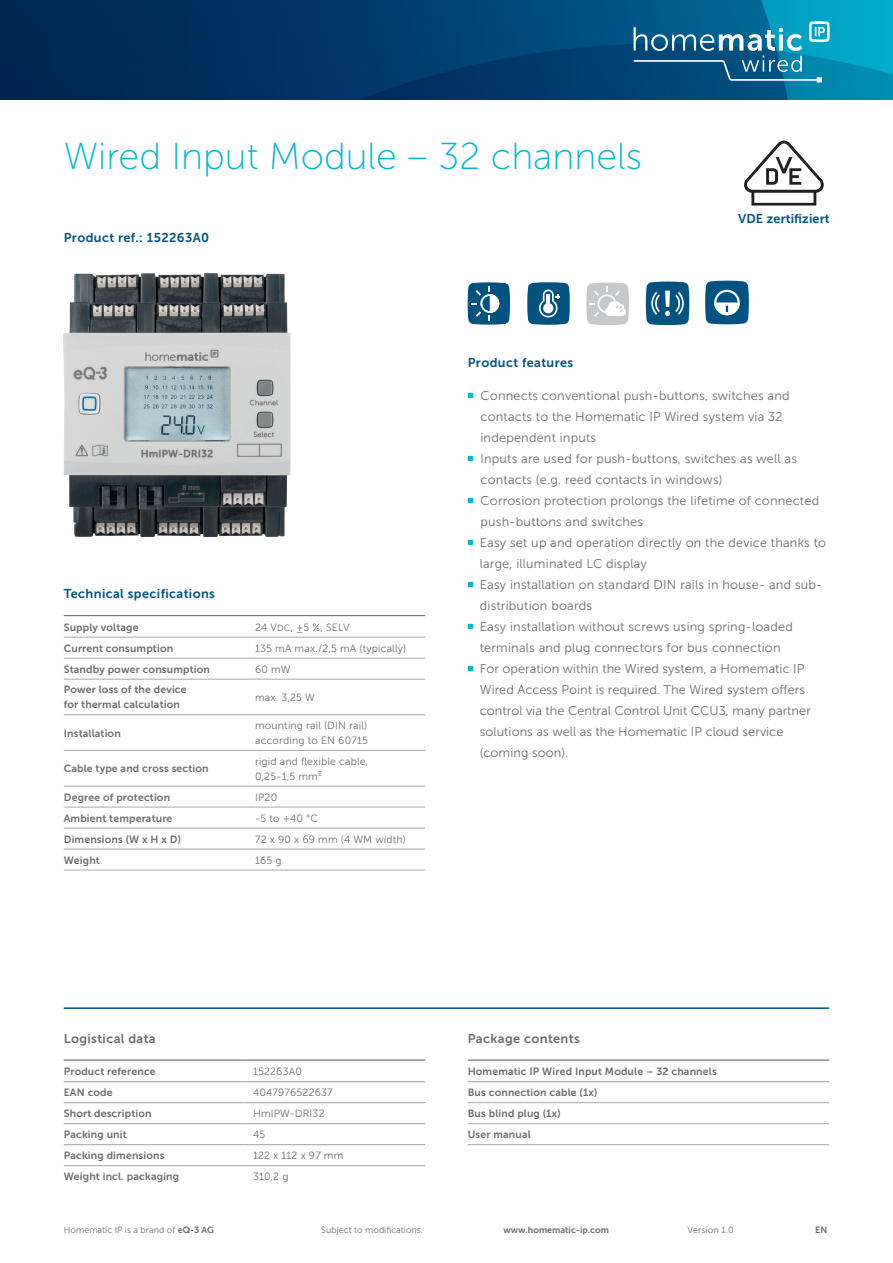
<style>
.page{position:relative;width:893px;height:1263px;background:#fff}
.page>*{position:absolute;margin:0;border:0;box-sizing:border-box;transform-origin:0 0}
.Headline{font:37.5px "Museo Sans 100";color:#00b7ce}
.Fließtext{font:12.75px/21px "Museo Sans 300";letter-spacing:.015em;color:#6c6d70}
.Zwischenüberschrift{font:12.75px "Museo Sans 700";letter-spacing:.03em;color:#005381}
.Subheadline{font:12.75px "Museo Sans 700";letter-spacing:.03em;color:#6c6d70}
.Subheadline-2{font:12.75px "Museo Sans 700";letter-spacing:.03em;color:#005381}
.Zwischenüberschrift-2{font:12.75px "Museo Sans 700";letter-spacing:.01em;color:#005381}
.Tabelle_bold_700{font:10.5px "Museo Sans 700";letter-spacing:.015em;color:#6c6d70}
.Tabelle_regular_300{font:10.5px/15px "Museo Sans 300";letter-spacing:.015em;color:#6c6d70}
.Fußnote{font:9px "Museo Sans 300";color:#6c6d70}
.Fußnote-2{font:9px "Museo Sans 700";color:#6c6d70}
.s1{font-size:9px}
.s2{font-family:"Museo Sans 700"}
</style>
<div class="page">
<hr style="left:64px;top:1007px;width:765px;height:2px;background:#005381">
<svg style="left:705px;top:281px;width:44px;height:43px"></svg>
<svg style="left:646px;top:282px;width:43px;height:43px"></svg>
<svg style="left:468px;top:282px;width:42px;height:43px"></svg>
<svg style="left:527px;top:282px;width:43px;height:43px"></svg>
<svg style="left:586px;top:283px;width:43px;height:42px"></svg>
<svg style="left:468px;top:393px;width:5px;height:5px"></svg>
<svg style="left:468px;top:456px;width:5px;height:5px"></svg>
<svg style="left:468px;top:498px;width:5px;height:5px"></svg>
<svg style="left:468px;top:540px;width:5px;height:5px"></svg>
<svg style="left:468px;top:582px;width:5px;height:5px"></svg>
<svg style="left:468px;top:624px;width:5px;height:5px"></svg>
<svg style="left:468px;top:666px;width:5px;height:5px"></svg>
<hr style="left:64px;top:615px;width:191px;height:1px;background:#6c6d70">
<hr style="left:255px;top:615px;width:170px;height:1px;background:#6c6d70">
<hr style="left:64px;top:637px;width:191px;height:1px;background:#a8a9ad">
<hr style="left:255px;top:637px;width:170px;height:1px;background:#a8a9ad">
<hr style="left:64px;top:658px;width:191px;height:1px;background:#a8a9ad">
<hr style="left:255px;top:658px;width:170px;height:1px;background:#a8a9ad">
<hr style="left:64px;top:679px;width:191px;height:1px;background:#a8a9ad">
<hr style="left:255px;top:679px;width:170px;height:1px;background:#a8a9ad">
<hr style="left:64px;top:714px;width:191px;height:1px;background:#a8a9ad">
<hr style="left:255px;top:714px;width:170px;height:1px;background:#a8a9ad">
<hr style="left:64px;top:750px;width:191px;height:1px;background:#a8a9ad">
<hr style="left:255px;top:750px;width:170px;height:1px;background:#a8a9ad">
<hr style="left:64px;top:786px;width:191px;height:1px;background:#a8a9ad">
<hr style="left:255px;top:786px;width:170px;height:1px;background:#a8a9ad">
<hr style="left:64px;top:807px;width:191px;height:1px;background:#a8a9ad">
<hr style="left:255px;top:807px;width:170px;height:1px;background:#a8a9ad">
<hr style="left:64px;top:828px;width:191px;height:1px;background:#a8a9ad">
<hr style="left:255px;top:828px;width:170px;height:1px;background:#a8a9ad">
<hr style="left:64px;top:849px;width:191px;height:1px;background:#a8a9ad">
<hr style="left:255px;top:849px;width:170px;height:1px;background:#a8a9ad">
<hr style="left:64px;top:870px;width:191px;height:1px;background:#a8a9ad">
<hr style="left:255px;top:870px;width:170px;height:1px;background:#a8a9ad">
<hr style="left:468px;top:1081px;width:361px;height:1px;background:#a8a9ad">
<hr style="left:468px;top:1102px;width:361px;height:1px;background:#a8a9ad">
<hr style="left:468px;top:1123px;width:361px;height:1px;background:#a8a9ad">
<hr style="left:468px;top:1144px;width:361px;height:1px;background:#a8a9ad">
<hr style="left:468px;top:1059px;width:361px;height:2px;background:#6c6d70">
<hr style="left:64px;top:1081px;width:180px;height:1px;background:#a8a9ad">
<hr style="left:244px;top:1081px;width:181px;height:1px;background:#a8a9ad">
<hr style="left:64px;top:1102px;width:180px;height:1px;background:#a8a9ad">
<hr style="left:244px;top:1102px;width:181px;height:1px;background:#a8a9ad">
<hr style="left:64px;top:1123px;width:180px;height:1px;background:#a8a9ad">
<hr style="left:244px;top:1123px;width:181px;height:1px;background:#a8a9ad">
<hr style="left:64px;top:1144px;width:180px;height:1px;background:#a8a9ad">
<hr style="left:244px;top:1144px;width:181px;height:1px;background:#a8a9ad">
<hr style="left:64px;top:1165px;width:180px;height:1px;background:#a8a9ad">
<hr style="left:244px;top:1165px;width:181px;height:1px;background:#a8a9ad">
<hr style="left:64px;top:1059px;width:180px;height:2px;background:#6c6d70">
<hr style="left:244px;top:1059px;width:181px;height:2px;background:#6c6d70">
<img style="left:64px;top:273px;width:226px;height:263px">
<svg style="left:744px;top:141px;width:80px;height:65px"></svg>
<img style="left:0;top:0;width:893px;height:99px">
<svg style="left:634px;top:21px;width:196px;height:61px"></svg>
<p class="Headline" style="left:64px;top:136px;width:580px">Wired Input Module – 32 channels</p>
<p class="Subheadline-2" style="left:64px;top:231px;width:147px">Product ref.: 152263A0</p>
<p class="Zwischenüberschrift-2" style="left:738px;top:212px;width:93px">VDE zertifiziert</p>
<p class="Zwischenüberschrift" style="left:64px;top:587px;width:153px">Technical specifications</p>
<p class="Tabelle_bold_700" style="left:64px;top:621px;width:76px">Supply voltage</p>
<p class="Tabelle_regular_300" style="left:255px;top:619px;width:96px">24 V<span class="s1">DC</span>, ±5 %, SELV</p>
<p class="Tabelle_bold_700" style="left:64px;top:642px;width:111px">Current consumption</p>
<p class="Tabelle_regular_300" style="left:255px;top:640px;width:153px">135 mA max./2,5 mA (typically)</p>
<p class="Tabelle_bold_700" style="left:64px;top:663px;width:148px">Standby power consumption</p>
<p class="Tabelle_regular_300" style="left:255px;top:661px;width:37px">60 mW</p>
<p class="Tabelle_bold_700" style="left:64px;top:684px;width:124px">Power loss of the device</p>
<p class="Tabelle_bold_700" style="left:64px;top:699px;width:118px">for thermal calculation</p>
<p class="Tabelle_regular_300" style="left:255px;top:690px;width:61px">max. 3,25 W</p>
<p class="Tabelle_bold_700" style="left:64px;top:727px;width:59px">Installation</p>
<p class="Tabelle_regular_300" style="left:255px;top:718px;width:114px">mounting rail (DIN rail) according to EN 60715</p>
<p class="Tabelle_bold_700" style="left:64px;top:763px;width:146px">Cable type and cross section</p>
<p class="Tabelle_regular_300" style="left:255px;top:754px;width:115px">rigid and flexible cable,</p>
<p class="Tabelle_regular_300" style="left:255px;top:769px;width:68px">0,25-1,5 mm²</p>
<p class="Tabelle_bold_700" style="left:64px;top:791px;width:108px">Degree of protection</p>
<p class="Tabelle_regular_300" style="left:255px;top:789px;width:24px">IP20</p>
<p class="Tabelle_bold_700" style="left:64px;top:812px;width:110px">Ambient temperature</p>
<p class="Tabelle_regular_300" style="left:255px;top:810px;width:64px">-5 to +40 °C</p>
<p class="Tabelle_bold_700" style="left:64px;top:833px;width:119px">Dimensions (W x H x D)</p>
<p class="Tabelle_regular_300" style="left:255px;top:831px;width:152px">72 x 90 x 69 mm (4 WM width)</p>
<p class="Tabelle_bold_700" style="left:64px;top:854px;width:38px">Weight</p>
<p class="Tabelle_regular_300" style="left:255px;top:852px;width:28px">165 g</p>
<p class="Zwischenüberschrift" style="left:468px;top:356px;width:107px">Product features</p>
<p class="Fließtext" style="left:480px;top:385px;width:311px">Connects conventional push-buttons, switches and contacts to the Homematic IP Wired system via 32 independent inputs</p>
<p class="Fließtext" style="left:480px;top:448px;width:318px">Inputs are used for push-buttons, switches as well as contacts (e.g. reed contacts in windows)</p>
<p class="Fließtext" style="left:480px;top:490px;width:340px">Corrosion protection prolongs the lifetime of connected push-buttons and switches</p>
<p class="Fließtext" style="left:480px;top:532px;width:348px">Easy set up and operation directly on the device thanks to large, illuminated LC display</p>
<p class="Fließtext" style="left:480px;top:574px;width:344px">Easy installation on standard DIN rails in house- and sub&shy;distribution boards</p>
<p class="Fließtext" style="left:480px;top:616px;width:314px">Easy installation without screws using spring-loaded terminals and plug connectors for bus connection</p>
<p class="Fließtext" style="left:480px;top:658px;width:333px">For operation within the Wired system, a Homematic IP Wired Access Point is required. The Wired system offers control via the Central Control Unit CCU3, many partner solutions as well as the Homematic IP cloud service (coming soon).</p>
<p class="Subheadline" style="left:64px;top:1031px;width:93px">Logistical data</p>
<p class="Tabelle_bold_700" style="left:64px;top:1065px;width:94px">Product reference</p>
<p class="Tabelle_regular_300" style="left:253px;top:1064px;width:50px">152263A0</p>
<p class="Tabelle_bold_700" style="left:64px;top:1086px;width:50px">EAN code</p>
<p class="Tabelle_regular_300" style="left:253px;top:1085px;width:81px">4047976522637</p>
<p class="Tabelle_bold_700" style="left:64px;top:1107px;width:89px">Short description</p>
<p class="Tabelle_regular_300" style="left:253px;top:1106px;width:73px">HmIPW-DRI32</p>
<p class="Tabelle_bold_700" style="left:64px;top:1128px;width:65px">Packing unit</p>
<p class="Tabelle_regular_300" style="left:253px;top:1127px;width:14px">45</p>
<p class="Tabelle_bold_700" style="left:64px;top:1149px;width:102px">Packing dimensions</p>
<p class="Tabelle_regular_300" style="left:253px;top:1148px;width:92px">122 x 112 x 97 mm</p>
<p class="Tabelle_bold_700" style="left:64px;top:1171px;width:117px">Weight incl. packaging</p>
<p class="Tabelle_regular_300" style="left:253px;top:1169px;width:37px">310,2 g</p>
<p class="Subheadline" style="left:468px;top:1031px;width:114px">Package contents</p>
<p class="Tabelle_bold_700" style="left:468px;top:1065px;width:250px">Homematic IP Wired Input Module – 32 channels</p>
<p class="Tabelle_bold_700" style="left:468px;top:1086px;width:131px">Bus connection cable (1x)</p>
<p class="Tabelle_bold_700" style="left:468px;top:1107px;width:94px">Bus blind plug (1x)</p>
<p class="Tabelle_bold_700" style="left:468px;top:1128px;width:65px">User manual</p>
<p class="Fußnote" style="left:64px;top:1225px;width:152px">Homematic IP is a brand of <span class="s2">eQ-3 AG</span></p>
<p class="Fußnote" style="left:321px;top:1225px;width:103px">Subject to modifications.</p>
<p class="Fußnote-2" style="left:503px;top:1225px;width:107px">www.homematic-ip.com</p>
<p class="Fußnote" style="left:688px;top:1225px;width:48px">Version 1.0</p>
<p class="Fußnote-2" style="left:815px;top:1225px;width:14px">EN</p>
</div>
